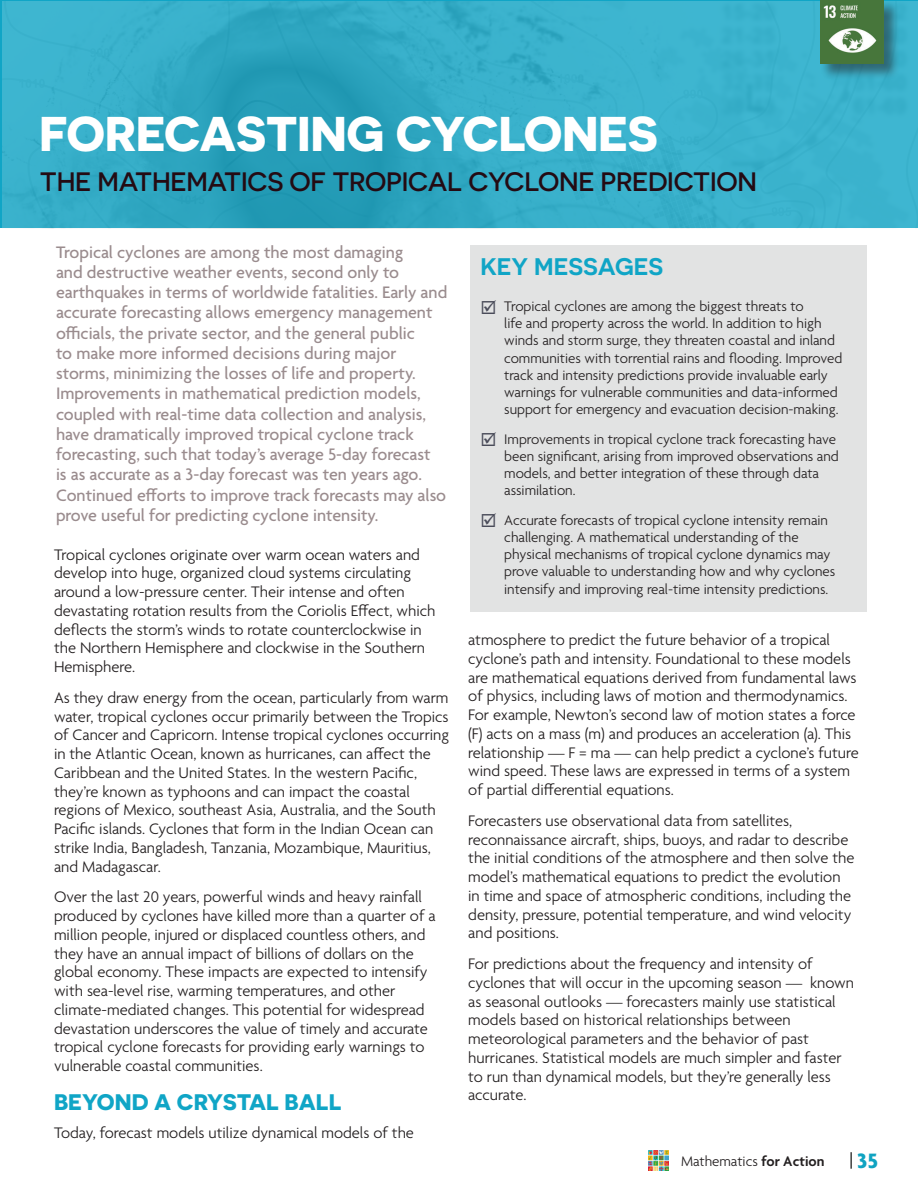
<style>
.page{position:relative;width:918px;height:1188px;background:#fff}
.page>*{position:absolute;margin:0;border:0;box-sizing:border-box;transform-origin:0 0}
.t1{font:700 48.75px "Novecentosanswide";letter-spacing:-.01em;color:#fff}
.t2{font:500 26.7px "Novecentosanswide";letter-spacing:-.01em;color:#240b13}
.t3{font:600 24px "Novecentosanswide";color:#10a5c6}
.t4{font:700 22.5px "Novecentosanswide";color:#10a5c6}
.t5{font:700 22.5px "Agenda";color:#10a3c1}
.t6{font:500 18px/20.2px "Agenda";color:#9a8c8e}
.t7{font:300 16.5px/18.8px "Agenda";color:#231f20}
.t8{font:300 15px/17.2px "Agenda";color:#231f20}
.s1{font-weight:600}
</style>
<div class="page">
<img style="left:649px;top:1150px;width:20px;height:21px">
<svg style="left:851px;top:1152px;width:1px;height:17px"></svg>
<img style="left:2px;top:1px;width:916px;height:228px">
<div style="left:470px;top:245px;width:397px;height:366px;background:#e2e3e3"></div>
<div style="left:820px;top:1px;width:80px;height:79px;background:#231f20;opacity:.5"></div>
<img style="left:820px;top:0;width:63px;height:63px">
<h1 class="t1" style="left:39px;top:103px;width:620px">FORECASTING CYCLONES</h1>
<h2 class="t2" style="left:40px;top:165px;width:719px">THE MATHEMATICS OF TROPICAL CYCLONE PREDICTION</h2>
<p class="t6" style="left:56px;top:243px;width:393px">Tropical cyclones are among the most damaging<br>and destructive weather events, second only to earthquakes in terms of worldwide fatalities. Early and accurate forecasting allows emergency management officials, the private sector, and the general public<br>to make more informed decisions during major storms, minimizing the losses of life and property.<br>Improvements in mathematical prediction models, coupled with real-time data collection and analysis, have dramatically improved tropical cyclone track forecasting, such that today’s average 5-day forecast<br>is as accurate as a 3-day forecast was ten years ago.<br>Continued efforts to improve track forecasts may also prove useful for predicting cyclone intensity.</p>
<p class="t7" style="left:54px;top:546px;width:383px">Tropical cyclones originate over warm ocean waters and develop into huge, organized cloud systems circulating around a low-pressure center. Their intense and often devastating rotation results from the Coriolis Effect, which deflects the storm’s winds to rotate counterclockwise in the Northern Hemisphere and clockwise in the Southern Hemisphere.</p>
<p class="t7" style="left:54px;top:689px;width:397px">As they draw energy from the ocean, particularly from warm water, tropical cyclones occur primarily between the Tropics of Cancer and Capricorn. Intense tropical cyclones occurring in the Atlantic Ocean, known as hurricanes, can affect the Caribbean and the United States. In the western Pacific, they’re known as typhoons and can impact the coastal regions of Mexico, southeast Asia, Australia, and the South Pacific islands. Cyclones that form in the Indian Ocean can strike India, Bangladesh, Tanzania, Mozambique, Mauritius, and Madagascar.</p>
<p class="t7" style="left:54px;top:889px;width:383px">Over the last 20 years, powerful winds and heavy rainfall produced by cyclones have killed more than a quarter of a million people, injured or displaced countless others, and they have an annual impact of billions of dollars on the global economy. These impacts are expected to intensify with sea-level rise, warming temperatures, and other climate-mediated changes. This potential for widespread devastation underscores the value of timely and accurate tropical cyclone forecasts for providing early warnings to vulnerable coastal communities.</p>
<h3 class="t4" style="left:54px;top:1088px;width:289px">BEYOND A CRYSTAL BALL</h3>
<p class="t7" style="left:54px;top:1124px;width:362px">Today, forecast models utilize dynamical models of the</p>
<h3 class="t3" style="left:481px;top:252px;width:184px">KEY MESSAGES</h3>
<p class="t8" style="left:504px;top:298px;width:340px">Tropical cyclones are among the biggest threats to<br>life and property across the world. In addition to high winds and storm surge, they threaten coastal and inland communities with torrential rains and flooding. Improved track and intensity predictions provide invaluable early warnings for vulnerable communities and data-informed support for emergency and evacuation decision-making.</p>
<p class="t8" style="left:504px;top:431px;width:336px">Improvements in tropical cyclone track forecasting have been significant, arising from improved observations and models, and better integration of these through data assimilation.</p>
<p class="t8" style="left:504px;top:512px;width:333px">Accurate forecasts of tropical cyclone intensity remain challenging. A mathematical understanding of the physical mechanisms of tropical cyclone dynamics may prove valuable to understanding how and why cyclones intensify and improving real-time intensity predictions.</p>
<p class="t7" style="left:468px;top:632px;width:392px">atmosphere to predict the future behavior of a tropical cyclone’s path and intensity. Foundational to these models are mathematical equations derived from fundamental laws of physics, including laws of motion and thermodynamics.<br>For example, Newton’s second law of motion states a force (F) acts on a mass (m) and produces an acceleration (a). This relationship — F = ma — can help predict a cyclone’s future wind speed. These laws are expressed in terms of a system of partial differential equations.</p>
<p class="t7" style="left:468px;top:812px;width:388px">Forecasters use observational data from satellites, reconnaissance aircraft, ships, buoys, and radar to describe the initial conditions of the atmosphere and then solve the model’s mathematical equations to predict the evolution in time and space of atmospheric conditions, including the density, pressure, potential temperature, and wind velocity and positions.</p>
<p class="t7" style="left:468px;top:956px;width:387px">For predictions about the frequency and intensity of cyclones that will occur in the upcoming season — known as seasonal outlooks — forecasters mainly use statistical models based on historical relationships between meteorological parameters and the behavior of past hurricanes. Statistical models are much simpler and faster to run than dynamical models, but they’re generally less accurate.</p>
<p class="t8" style="left:681px;top:1153px;width:145px">Mathematics <span class="s1">for Action</span></p>
<h3 class="t5" style="left:857px;top:1149px;width:22px">35</h3>
</div>
